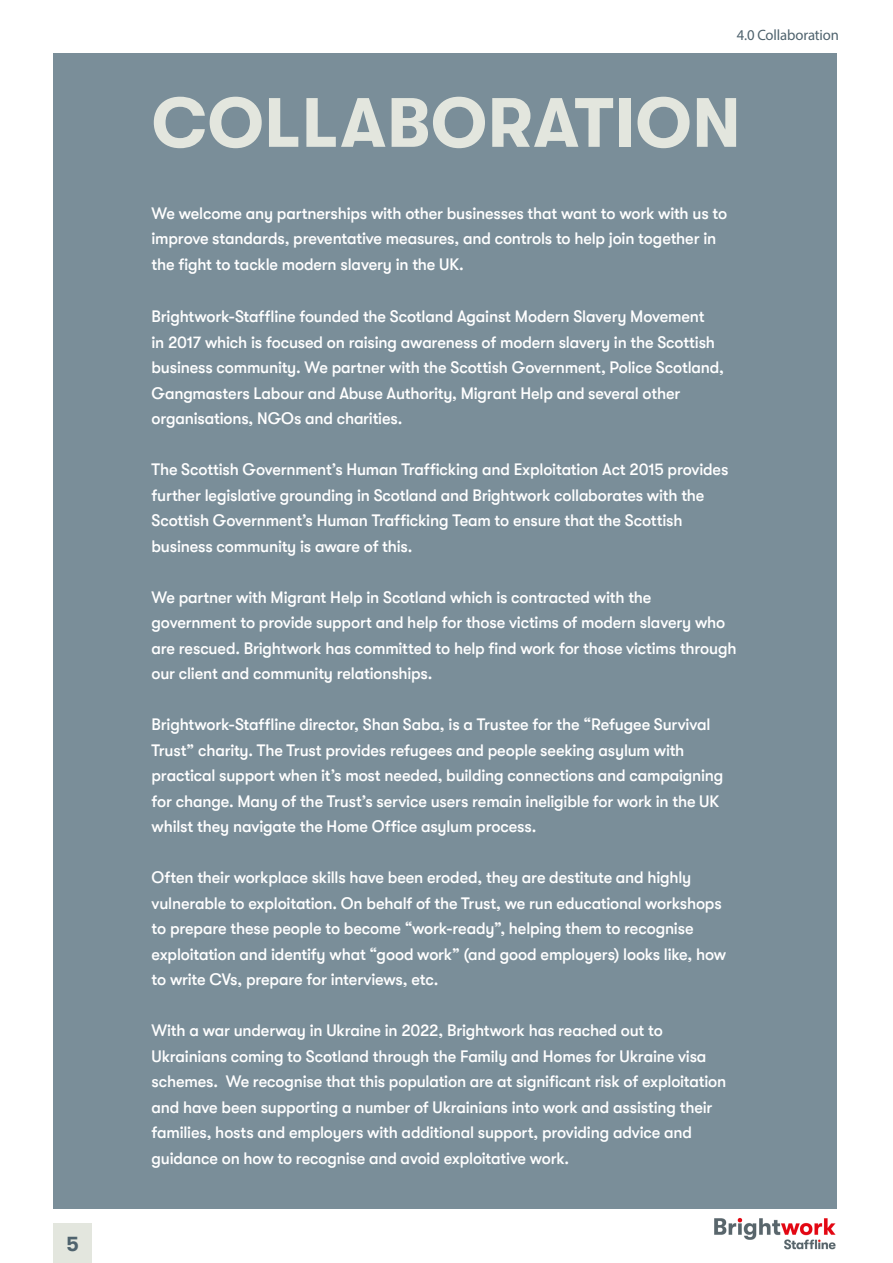
<style>
.page{position:relative;width:893px;height:1263px;background:#fff}
.page>*{position:absolute;margin:0;border:0;box-sizing:border-box;transform-origin:0 0}
.t1{font:700 69.6px "GT Walsheim Pro";letter-spacing:.01em;color:#e3e6de}
.t2{font:700 20.1px "GT Walsheim Pro";color:#4f636e}
.t3{font:500 16.5px/25.5px "GT Walsheim Pro";letter-spacing:-.01em;color:#fff}
.t4{font:15px "Myriad Pro";letter-spacing:-.01em;color:#4f636e}
</style>
<div class="page">
<div style="left:53px;top:53px;width:784px;height:1156px;background:#7a8e99"></div>
<div style="left:53px;top:1223px;width:39px;height:40px;background:#e3e6de"></div>
<img style="left:714px;top:1218px;width:122px;height:32px">
<p class="t2" style="left:66px;top:1232px;width:14px">5</p>
<p class="t4" style="left:737px;top:26px;width:104px">4.0 Collaboration</p>
<p class="t1" style="left:152px;top:84px;width:590px">COLLABORATION</p>
<p class="t3" style="left:152px;top:200px;width:577px">We welcome any partnerships with other businesses that want to work with us to improve standards, preventative measures, and controls to help join together in the fight to tackle modern slavery in the UK.</p>
<p class="t3" style="left:152px;top:304px;width:574px">Brightwork-Staffline founded the Scotland Against Modern Slavery Movement<br>in 2017 which is focused on raising awareness of modern slavery in the Scottish business community. We partner with the Scottish Government, Police Scotland, Gangmasters Labour and Abuse Authority, Migrant Help and several other organisations, NGOs and charities.</p>
<p class="t3" style="left:152px;top:457px;width:578px">The Scottish Government’s Human Trafficking and Exploitation Act 2015 provides further legislative grounding in Scotland and Brightwork collaborates with the Scottish Government’s Human Trafficking Team to ensure that the Scottish business community is aware of this.</p>
<p class="t3" style="left:152px;top:584px;width:586px">We partner with Migrant Help in Scotland which is contracted with the government to provide support and help for those victims of modern slavery who are rescued. Brightwork has committed to help find work for those victims through our client and community relationships.</p>
<p class="t3" style="left:152px;top:712px;width:573px">Brightwork-Staffline director, Shan Saba, is a Trustee for the “Refugee Survival Trust” charity. The Trust provides refugees and people seeking asylum with practical support when it’s most needed, building connections and campaigning for change. Many of the Trust’s service users remain ineligible for work in the UK whilst they navigate the Home Office asylum process.</p>
<p class="t3" style="left:152px;top:865px;width:576px">Often their workplace skills have been eroded, they are destitute and highly vulnerable to exploitation. On behalf of the Trust, we run educational workshops to prepare these people to become “work-ready”, helping them to recognise exploitation and identify what “good work” (and good employers) looks like, how to write CVs, prepare for interviews, etc.</p>
<p class="t3" style="left:152px;top:1018px;width:576px">With a war underway in Ukraine in 2022, Brightwork has reached out to Ukrainians coming to Scotland through the Family and Homes for Ukraine visa schemes. We recognise that this population are at significant risk of exploitation and have been supporting a number of Ukrainians into work and assisting their families, hosts and employers with additional support, providing advice and guidance on how to recognise and avoid exploitative work.</p>
</div>
